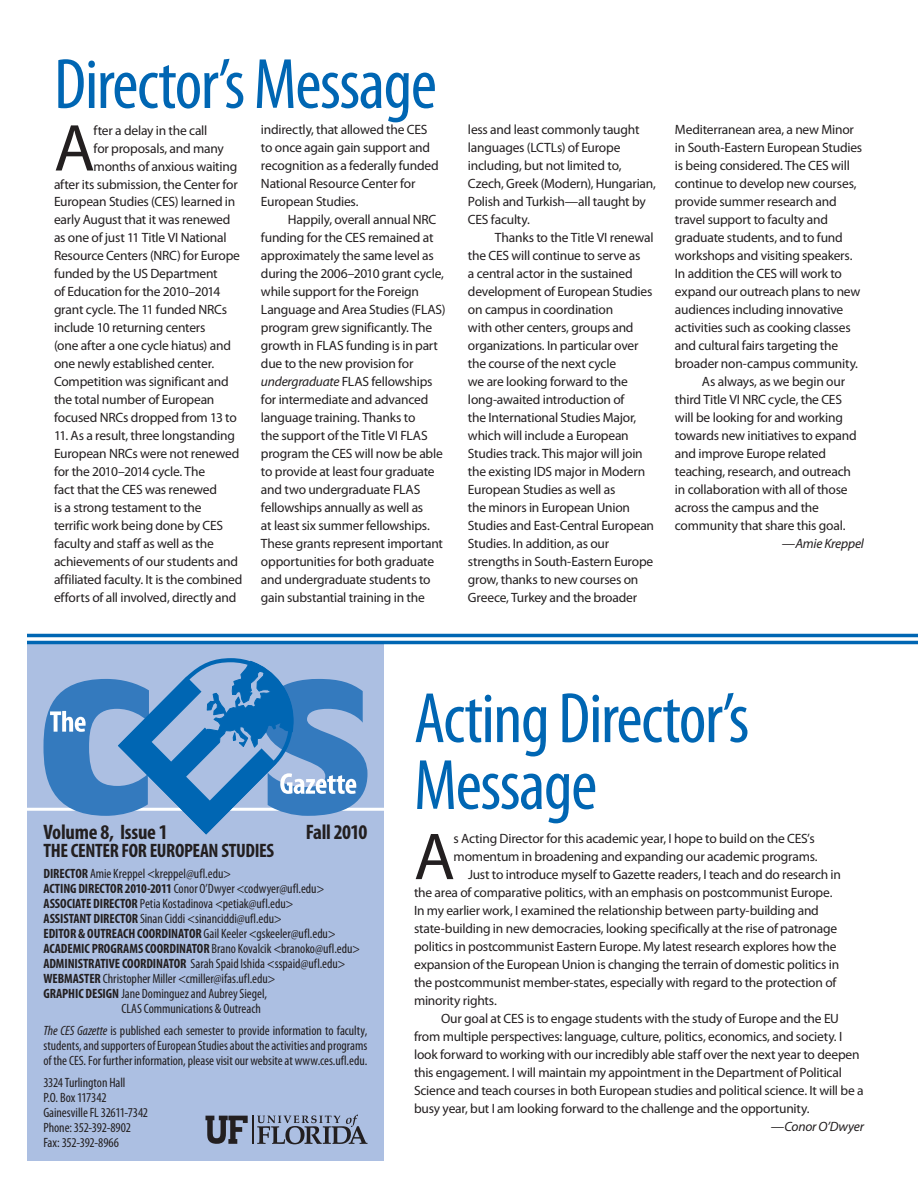
<style>
.page{position:relative;width:918px;height:1188px;background:#fff}
.page>*{position:absolute;margin:0;border:0;box-sizing:border-box;transform-origin:0 0}
.t1{font:condensed 72px/66.9px "Myriad Pro";letter-spacing:-.02em;color:#0066b3}
.t2{font:66.9px "Myriad Pro";color:#231f20}
.t3{font:700 condensed 21px "Myriad Pro";letter-spacing:-.025em;color:#231f20}
.t4{font:700 condensed 19.5px "Myriad Pro";letter-spacing:-.02em;color:#231f20}
.t5{font:13.5px/18px "Myriad Pro";letter-spacing:-.015em;color:#231f20}
.t6{font:condensed 13.5px/15px "Myriad Pro";letter-spacing:-.005em;color:#231f20}
.t7{font:italic 13.5px "Myriad Pro";letter-spacing:-.015em;color:#231f20}
.s1{font-style:italic}
.s2{font-weight:700}
</style>
<div class="page">
<div style="left:27px;top:644px;width:357px;height:517px;background:#acbfe2"></div>
<hr style="left:27px;top:808px;width:357px;height:3px;background:#fff">
<svg style="left:206px;top:1115px;width:162px;height:29px"></svg>
<svg style="left:43px;top:679px;width:324px;height:137px;fill:#347abe"></svg>
<svg style="left:50px;top:711px;width:36px;height:21px"></svg>
<svg style="left:118px;top:658px;width:238px;height:176px"></svg>
<hr style="left:27px;top:634px;width:891px;height:3px;background:#0066b3">
<hr style="left:27px;top:641px;width:891px;height:3px;background:#0066b3">
<h1 class="t1" style="left:54px;top:50px;width:384px">Director’s Message</h1>
<h2 class="t2" style="left:54px;top:112px;width:42px">A</h2>
<p class="t5" style="left:94px;top:121px;width:115px">fter a delay in the call</p>
<p class="t5" style="left:94px;top:139px;width:132px">for proposals, and many</p>
<p class="t5" style="left:94px;top:157px;width:145px">months of anxious waiting</p>
<p class="t5" style="left:54px;top:175px;width:185px">after its submission, the Center for</p>
<p class="t5" style="left:54px;top:193px;width:183px">European Studies (CES) learned in</p>
<p class="t5" style="left:54px;top:211px;width:178px">early August that it was renewed</p>
<p class="t5" style="left:54px;top:229px;width:174px">as one of just 11 Title VI National</p>
<p class="t5" style="left:54px;top:247px;width:188px">Resource Centers (NRC) for Europe</p>
<p class="t5" style="left:54px;top:265px;width:165px">funded by the US Department</p>
<p class="t5" style="left:54px;top:283px;width:168px">of Education for the 2010–2014</p>
<p class="t5" style="left:54px;top:301px;width:175px">grant cycle. The 11 funded NRCs</p>
<p class="t5" style="left:54px;top:319px;width:153px">include 10 returning centers</p>
<p class="t5" style="left:54px;top:337px;width:178px">(one after a one cycle hiatus) and</p>
<p class="t5" style="left:54px;top:355px;width:162px">one newly established center.</p>
<p class="t5" style="left:54px;top:373px;width:176px">Competition was significant and</p>
<p class="t5" style="left:54px;top:391px;width:162px">the total number of European</p>
<p class="t5" style="left:54px;top:409px;width:184px">focused NRCs dropped from 13 to</p>
<p class="t5" style="left:54px;top:427px;width:190px">11. As a result, three longstanding<br>European NRCs were not renewed for the 2010–2014 cycle. The<br>fact that the CES was renewed<br>is a strong testament to the<br>terrific work being done by CES faculty and staff as well as the achievements of our students and affiliated faculty. It is the combined efforts of all involved, directly and</p>
<p class="t5" style="left:261px;top:121px;width:179px">indirectly, that allowed the CES to once again gain support and recognition as a federally funded<br>National Resource Center for<br>European Studies.</p>
<p class="t5" style="left:261px;top:211px;width:186px;text-indent:27px">Happily, overall annual NRC funding for the CES remained at approximately the same level as during the 2006–2010 grant cycle, while support for the Foreign<br>Language and Area Studies (FLAS) program grew significantly. The growth in FLAS funding is in part due to the new provision for <span class="s1">undergraduate</span> FLAS fellowships for intermediate and advanced language training. Thanks to<br>the support of the Title VI FLAS program the CES will now be able to provide at least four graduate and two undergraduate FLAS fellowships annually as well as<br>at least six summer fellowships.<br>These grants represent important opportunities for both graduate and undergraduate students to gain substantial training in the</p>
<p class="t5" style="left:468px;top:121px;width:189px">less and least commonly taught languages (LCTLs) of Europe including, but not limited to,<br>Czech, Greek (Modern), Hungarian,<br>Polish and Turkish—all taught by<br>CES faculty.</p>
<p class="t5" style="left:468px;top:229px;width:188px;text-indent:27px">Thanks to the Title VI renewal the CES will continue to serve as<br>a central actor in the sustained development of European Studies on campus in coordination<br>with other centers, groups and organizations. In particular over the course of the next cycle<br>we are looking forward to the long-awaited introduction of<br>the International Studies Major, which will include a European<br>Studies track. This major will join the existing IDS major in Modern<br>European Studies as well as<br>the minors in European Union<br>Studies and East-Central European<br>Studies. In addition, as our strengths in South-Eastern Europe grow, thanks to new courses on<br>Greece, Turkey and the broader</p>
<p class="t5" style="left:675px;top:121px;width:180px">Mediterranean area, a new Minor</p>
<p class="t5" style="left:675px;top:139px;width:189px">in South-Eastern European Studies</p>
<p class="t5" style="left:675px;top:157px;width:176px">is being considered. The CES will</p>
<p class="t5" style="left:675px;top:175px;width:183px">continue to develop new courses,</p>
<p class="t5" style="left:675px;top:193px;width:163px">provide summer research and</p>
<p class="t5" style="left:675px;top:211px;width:155px">travel support to faculty and</p>
<p class="t5" style="left:675px;top:229px;width:169px">graduate students, and to fund</p>
<p class="t5" style="left:675px;top:247px;width:179px">workshops and visiting speakers.</p>
<p class="t5" style="left:675px;top:265px;width:168px">In addition the CES will work to</p>
<p class="t5" style="left:675px;top:283px;width:187px">expand our outreach plans to new</p>
<p class="t5" style="left:675px;top:301px;width:170px">audiences including innovative</p>
<p class="t5" style="left:675px;top:319px;width:177px">activities such as cooking classes</p>
<p class="t5" style="left:675px;top:337px;width:165px">and cultural fairs targeting the</p>
<p class="t5" style="left:675px;top:355px;width:185px">broader non-campus community.</p>
<p class="t5" style="left:702px;top:373px;width:145px">As always, as we begin our</p>
<p class="t5" style="left:675px;top:391px;width:169px">third Title VI NRC cycle, the CES</p>
<p class="t5" style="left:675px;top:409px;width:170px">will be looking for and working</p>
<p class="t5" style="left:675px;top:427px;width:183px">towards new initiatives to expand</p>
<p class="t5" style="left:675px;top:445px;width:153px">and improve Europe related</p>
<p class="t5" style="left:675px;top:463px;width:178px">teaching, research, and outreach</p>
<p class="t5" style="left:675px;top:481px;width:174px">in collaboration with all of those</p>
<p class="t5" style="left:675px;top:499px;width:146px">across the campus and the</p>
<p class="t5" style="left:675px;top:517px;width:172px">community that share this goal.</p>
<p class="t7" style="left:782px;top:536px;width:84px">—Amie Kreppel</p>
<h3 class="t3" style="left:44px;top:818px;width:126px">Volume 8, Issue 1</h3>
<h3 class="t3" style="left:306px;top:818px;width:63px">Fall 2010</h3>
<h3 class="t4" style="left:44px;top:838px;width:231px">THE CENTER FOR EUROPEAN STUDIES</h3>
<p class="t6" style="left:43px;top:866px;width:294px"><span class="s2">DIRECTOR</span> Amie Kreppel &lt;kreppel@ufl.edu&gt;<br><span class="s2">ACTING DIRECTOR 2010-2011</span> Conor O’Dwyer &lt;codwyer@ufl.edu&gt; <span class="s2">ASSOCIATE DIRECTOR</span> Petia Kostadinova &lt;petiak@ufl.edu&gt; <span class="s2">ASSISTANT DIRECTOR</span> Sinan Ciddi &lt;sinanciddi@ufl.edu&gt;<br><span class="s2">EDITOR &amp; OUTREACH COORDINATOR</span> Gail Keeler &lt;gskeeler@ufl.edu&gt; <span class="s2">ACADEMIC PROGR</span></p>
<p class="t6" style="left:43px;top:941px;width:318px;text-indent:80px"><span class="s2">AMS COORDINATOR</span> Brano Kovalcik &lt;branoko@ufl.edu&gt; <span class="s2">ADMINISTRATIVE Coordinator</span> Sarah Spaid Ishida &lt;sspaid@ufl.edu&gt; <span class="s2">WEBMASTER</span> Christopher Miller &lt;cmiller@ifas.ufl.edu&gt;<br><span class="s2">GRAPHIC DESIGN</span></p>
<p class="t6" style="left:121px;top:986px;width:147px">Jane Dominguez and Aubrey Siegel,<br>CLAS Communications &amp; Outreach</p>
<p class="t6" style="left:43px;top:1023px;width:325px;text-align:justify"><span class="s1">The CES Gazette</span> is published each semester to provide information to faculty, students, and supporters of European Studies about the activities and programs of the CES. For further information, please visit our website at www.ces.ufl.edu.</p>
<p class="t6" style="left:43px;top:1075px;width:106px">3324 Turlington Hall<br>P.O. Box 117342<br>Gainesville FL 32611-7342<br>Phone: 352-392-8902<br>Fax: 352-392-8966</p>
<h1 class="t1" style="left:414px;top:684px;width:337px">Acting Director’s<br>Message</h1>
<h2 class="t2" style="left:414px;top:820px;width:42px">A</h2>
<p class="t5" style="left:454px;top:830px;width:363px">s Acting Director for this academic year, I hope to build on the CES’s</p>
<p class="t5" style="left:454px;top:848px;width:366px">momentum in broadening and expanding our academic programs.</p>
<p class="t5" style="left:468px;top:866px;width:375px">Just to introduce myself to Gazette readers, I teach and do research in</p>
<p class="t5" style="left:414px;top:884px;width:420px">the area of comparative politics, with an emphasis on postcommunist Europe.</p>
<p class="t5" style="left:414px;top:902px;width:406px">In my earlier work, I examined the relationship between party-building and</p>
<p class="t5" style="left:414px;top:920px;width:425px">state-building in new democracies, looking specifically at the rise of patronage</p>
<p class="t5" style="left:414px;top:938px;width:424px">politics in postcommunist Eastern Europe. My latest research explores how the</p>
<p class="t5" style="left:414px;top:956px;width:427px">expansion of the European Union is changing the terrain of domestic politics in</p>
<p class="t5" style="left:414px;top:974px;width:424px">the postcommunist member-states, especially with regard to the protection of</p>
<p class="t5" style="left:414px;top:992px;width:84px">minority rights.</p>
<p class="t5" style="left:441px;top:1010px;width:399px">Our goal at CES is to engage students with the study of Europe and the EU</p>
<p class="t5" style="left:414px;top:1028px;width:430px">from multiple perspectives: language, culture, politics, economics, and society. I</p>
<p class="t5" style="left:414px;top:1046px;width:447px">look forward to working with our incredibly able staff over the next year to deepen</p>
<p class="t5" style="left:414px;top:1064px;width:429px">this engagement. I will maintain my appointment in the Department of Political</p>
<p class="t5" style="left:414px;top:1082px;width:451px">Science and teach courses in both European studies and political science. It will be a</p>
<p class="t5" style="left:414px;top:1100px;width:397px">busy year, but I am looking forward to the challenge and the opportunity.</p>
<p class="t7" style="left:771px;top:1119px;width:95px">—Conor O’Dwyer</p>
</div>
